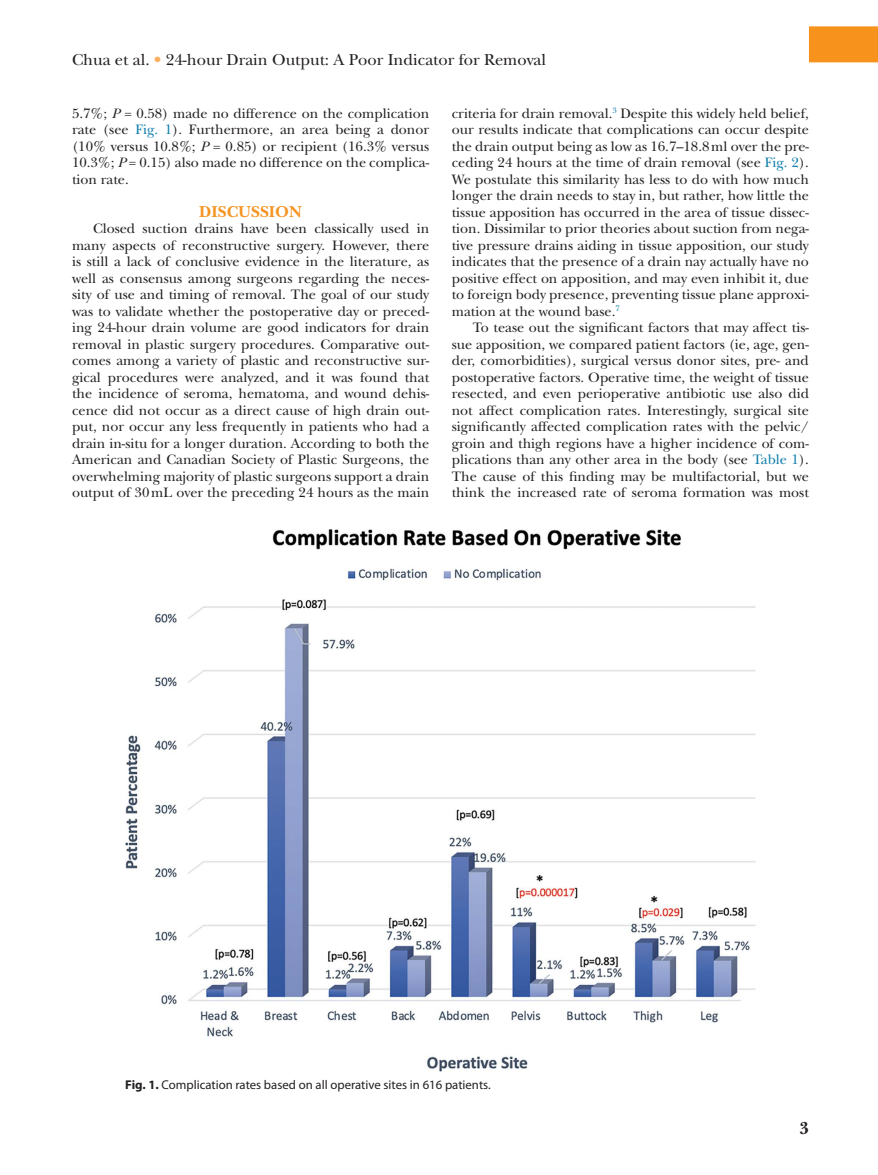
<style>
.page{position:relative;width:878px;height:1175px;background:#fff}
.page>*{position:absolute;margin:0;border:0;box-sizing:border-box;transform-origin:0 0}
.t1{font:700 18px "New Baskerville Std";color:#231f20}
.t2{font:16.5px "New Baskerville Std";color:#231f20}
.t3{font:700 16.5px "New Baskerville Std";color:#f49423}
.t4{font:14.25px/16.5px "New Baskerville Std";color:#231f20;text-align:justify}
.t5{font:12.75px "Myriad Pro";color:#231f20}
.s1{color:#fab05f}
.s2{font-style:italic}
.s3{color:#0f7eac}
.s4{font-weight:700}
</style>
<div class="page">
<div style="left:808px;top:26px;width:70px;height:36px;background:#f7931d"></div>
<img style="left:125px;top:529px;width:630px;height:542px">
<p class="t2" style="left:72px;top:50px;width:475px">Chua et al. <span class="s1">•</span> 24-hour Drain Output: A Poor Indicator for Removal</p>
<p class="t4" style="left:72px;top:105px;width:359px">5.7%; <span class="s2">P</span> = 0.58) made no difference on the complication rate (see <span class="s3">Fig. 1</span>). Furthermore, an area being a donor (10% versus 10.8%; <span class="s2">P</span> = 0.85) or recipient (16.3% versus 10.3%; <span class="s2">P</span> = 0.15) also made no difference on the complica&shy;tion rate.</p>
<p class="t3" style="left:199px;top:202px;width:104px">DISCUSSION</p>
<p class="t4" style="left:72px;top:220px;width:359px;text-indent:21px">Closed suction drains have been classically used in many aspects of reconstructive surgery. However, there is still a lack of conclusive evidence in the literature, as well as consensus among surgeons regarding the neces&shy;sity of use and timing of removal. The goal of our study was to validate whether the postoperative day or preced&shy;ing 24-hour drain volume are good indicators for drain removal in plastic surgery procedures. Comparative out&shy;comes among a variety of plastic and reconstructive sur&shy;gical procedures were analyzed, and it was found that the incidence of seroma, hematoma, and wound dehis&shy;cence did not occur as a direct cause of high drain out&shy;put, nor occur any less frequently in patients who had a drain in-situ for a longer duration. According to both the American and Canadian Society of Plastic Surgeons, the overwhelming majority of plastic surgeons support a drain output of 30mL over the preceding 24 hours as the main</p>
<p class="t4" style="left:451px;top:105px;width:359px">criteria for drain removal.<sup>3</sup> Despite this widely held belief, our results indicate that complications can occur despite the drain output being as low as 16.7–18.8ml over the pre&shy;ceding 24 hours at the time of drain removal (see <span class="s3">Fig. 2</span>).<br>We postulate this similarity has less to do with how much longer the drain needs to stay in, but rather, how little the tissue apposition has occurred in the area of tissue dissec&shy;tion. Dissimilar to prior theories about suction from nega&shy;tive pressure drains aiding in tissue apposition, our study indicates that the presence of a drain nay actually have no positive effect on apposition, and may even inhibit it, due to foreign body presence, preventing tissue plane approxi&shy;mation at the wound base.<sup>7</sup></p>
<p class="t4" style="left:451px;top:319px;width:359px;text-indent:21px">To tease out the significant factors that may affect tis&shy;sue apposition, we compared patient factors (ie, age, gen&shy;der, comorbidities), surgical versus donor sites, pre- and postoperative factors. Operative time, the weight of tissue resected, and even perioperative antibiotic use also did not affect complication rates. Interestingly, surgical site significantly affected complication rates with the pelvic/ groin and thigh regions have a higher incidence of com&shy;plications than any other area in the body (see <span class="s3">Table 1</span>).<br>The cause of this finding may be multifactorial, but we think the increased rate of seroma formation was most</p>
<p class="t5" style="left:125px;top:1076px;width:367px"><span class="s4">Fig. 1.</span> Complication rates based on all operative sites in 616 patients.</p>
<p class="t1" style="left:799px;top:1118px;width:11px">3</p>
</div>
